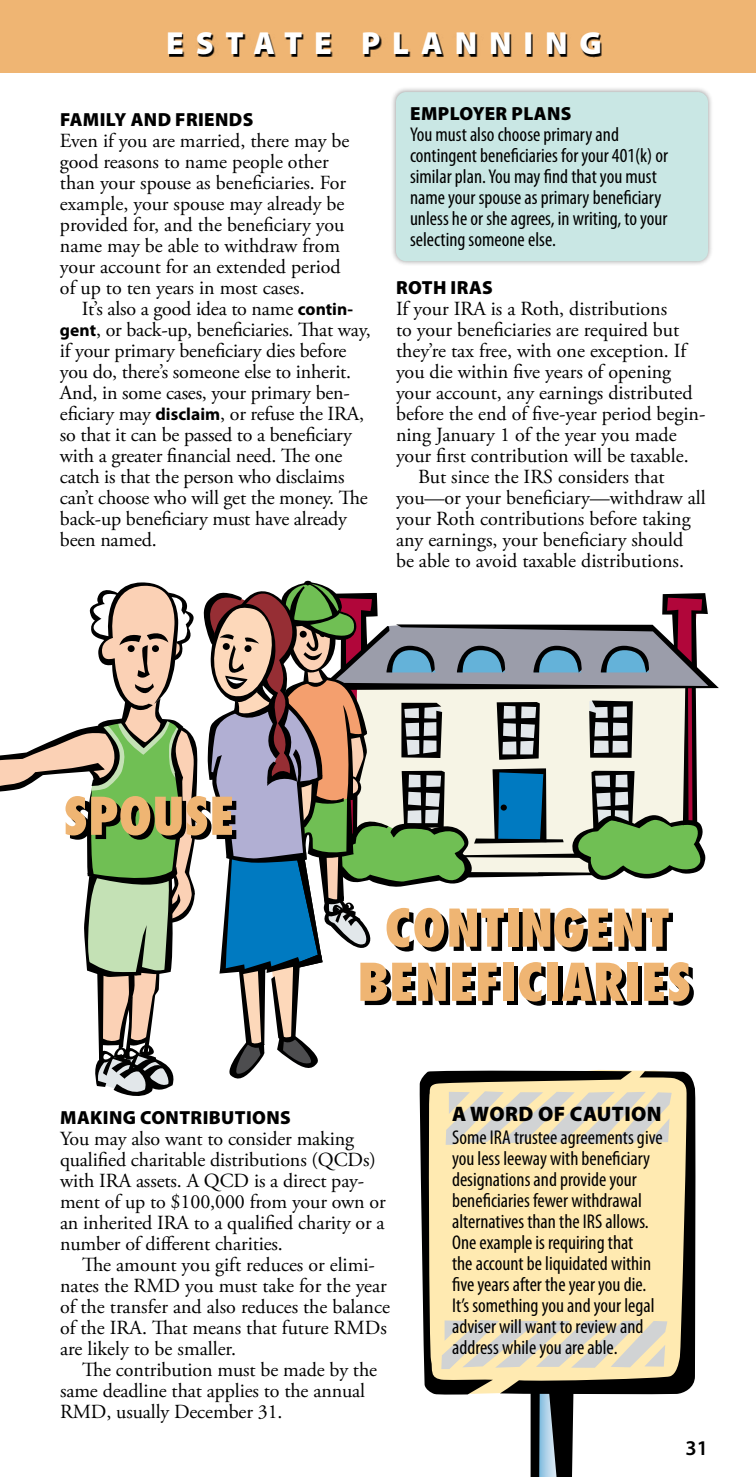
<style>
.page{position:relative;width:756px;height:1477px;background:#fff}
.page>*{position:absolute;margin:0;border:0;box-sizing:border-box;transform-origin:0 0}
.t1{font:900 32px "Myriad Pro";letter-spacing:.37em;color:#fff}
.t2{font:900 21px "Myriad Pro";letter-spacing:.02em;color:#000}
.t3{font:600 21px "Myriad Pro";color:#000}
.t4{font:20px/21px "Adobe Garamond Pro";color:#000}
.t5{font:condensed 20px/21px "Myriad Pro";color:#000}
.t6{font:900 19px "Myriad Pro";letter-spacing:.02em;color:#000}
.s1{font-family:"Myriad Pro";font-weight:700;font-size:17.6px}
</style>
<div class="page">
<svg style="left:540px;top:1394px;width:9px;height:82px"></svg>
<svg style="left:0;top:580px;width:719px;height:516px"></svg>
<svg style="left:419px;top:1069px;width:213px;height:325px;background:#d1c49f"></svg>
<svg style="left:500px;top:1071px;width:196px;height:323px;background:#d8caa2"></svg>
<svg style="left:549px;top:1388px;width:24px;height:88px;background:#212427"></svg>
<svg style="left:531px;top:1388px;width:9px;height:88px"></svg>
<div style="left:391px;top:87px;width:323px;height:180px;background:#000;opacity:.4"></div>
<div style="left:396px;top:92px;width:312px;height:169px;background:#c9e7e4;border-radius:10px"></div>
<div style="left:0;top:0;width:756px;height:72px;background:#efb573"></div>
<svg style="left:170px;top:34px;width:432px;height:23px"></svg>
<h1 class="t1" style="left:166px;top:25px;width:437px">ESTATE PLANNING</h1>
<p class="t6" style="left:60px;top:108px;width:195px">FAMILY AND FRIENDS</p>
<p class="t4" style="left:60px;top:130px;width:291px">Even if you are married, there may be good reasons to name people other than your spouse as beneficiaries. For example, your spouse may already be provided for, and the beneficiary you name may be able to withdraw from your account for an extended period of up to ten years in most cases.</p>
<p class="t4" style="left:60px;top:298px;width:312px;text-indent:22px">It’s also a good idea to name <span class="s1">contin&shy;gent</span>, or back-up, beneficiaries. That way, if your primary beneficiary dies before you do, there’s someone else to inherit.<br>And, in some cases, your primary ben&shy;eficiary may <span class="s1">disclaim</span>, or refuse the IRA, so that it can be passed to a beneficiary with a greater financial need. The one catch is that the person who disclaims can’t choose who will get the money. The back-up beneficiary must have already been named.</p>
<p class="t6" style="left:410px;top:103px;width:163px">EMPLOYER PLANS</p>
<p class="t5" style="left:410px;top:124px;width:260px">You must also choose primary and contingent beneficiaries for your 401(k) or similar plan. You may find that you must name your spouse as primary beneficiary unless he or she agrees, in writing, to your selecting someone else.</p>
<p class="t6" style="left:396px;top:276px;width:98px">ROTH IRAS</p>
<p class="t4" style="left:396px;top:298px;width:273px">If your IRA is a Roth, distributions</p>
<p class="t4" style="left:396px;top:319px;width:285px">to your beneficiaries are required but</p>
<p class="t4" style="left:396px;top:340px;width:292px">they’re tax free, with one exception. If</p>
<p class="t4" style="left:396px;top:361px;width:277px">you die within five years of opening</p>
<p class="t4" style="left:396px;top:382px;width:298px">your account, any earnings distributed</p>
<p class="t4" style="left:396px;top:403px;width:311px">before the end of five-year period begin-</p>
<p class="t4" style="left:396px;top:424px;width:282px">ning January 1 of the year you made</p>
<p class="t4" style="left:396px;top:445px;width:294px">your first contribution will be taxable.</p>
<p class="t4" style="left:418px;top:466px;width:248px">But since the IRS considers that</p>
<p class="t4" style="left:396px;top:487px;width:311px">you—or your beneficiary—withdraw all</p>
<p class="t4" style="left:396px;top:508px;width:296px">your Roth contributions before taking</p>
<p class="t4" style="left:396px;top:529px;width:289px">any earnings, your beneficiary should</p>
<p class="t4" style="left:396px;top:550px;width:290px">be able to avoid taxable distributions.</p>
<p class="t6" style="left:60px;top:1106px;width:232px">MAKING CONTRIBUTIONS</p>
<p class="t4" style="left:60px;top:1128px;width:327px">You may also want to consider making qualified charitable distributions (QCDs) with IRA assets. A QCD is a direct pay&shy;ment of up to $100,000 from your own or an inherited IRA to a qualified charity or a number of different charities.</p>
<p class="t4" style="left:60px;top:1254px;width:332px;text-indent:22px">The amount you gift reduces or elimi&shy;nates the RMD you must take for the year of the transfer and also reduces the balance of the IRA. That means that future RMDs are likely to be smaller.</p>
<p class="t4" style="left:60px;top:1359px;width:319px;text-indent:22px">The contribution must be made by the same deadline that applies to the annual<br>RMD, usually December 31.</p>
<p class="t2" style="left:452px;top:1101px;width:211px">A WORD OF CAUTION</p>
<p class="t5" style="left:452px;top:1125px;width:212px">Some IRA trustee agreements give you less leeway with beneficiary designations and provide your beneficiaries fewer withdrawal alternatives than the IRS allows.<br>One example is requiring that<br>the account be liquidated within five years after the year you die.<br>It’s something you and your legal adviser will want to review and address while you are able.</p>
<p class="t3" style="left:685px;top:1436px;width:24px">31</p>
</div>
